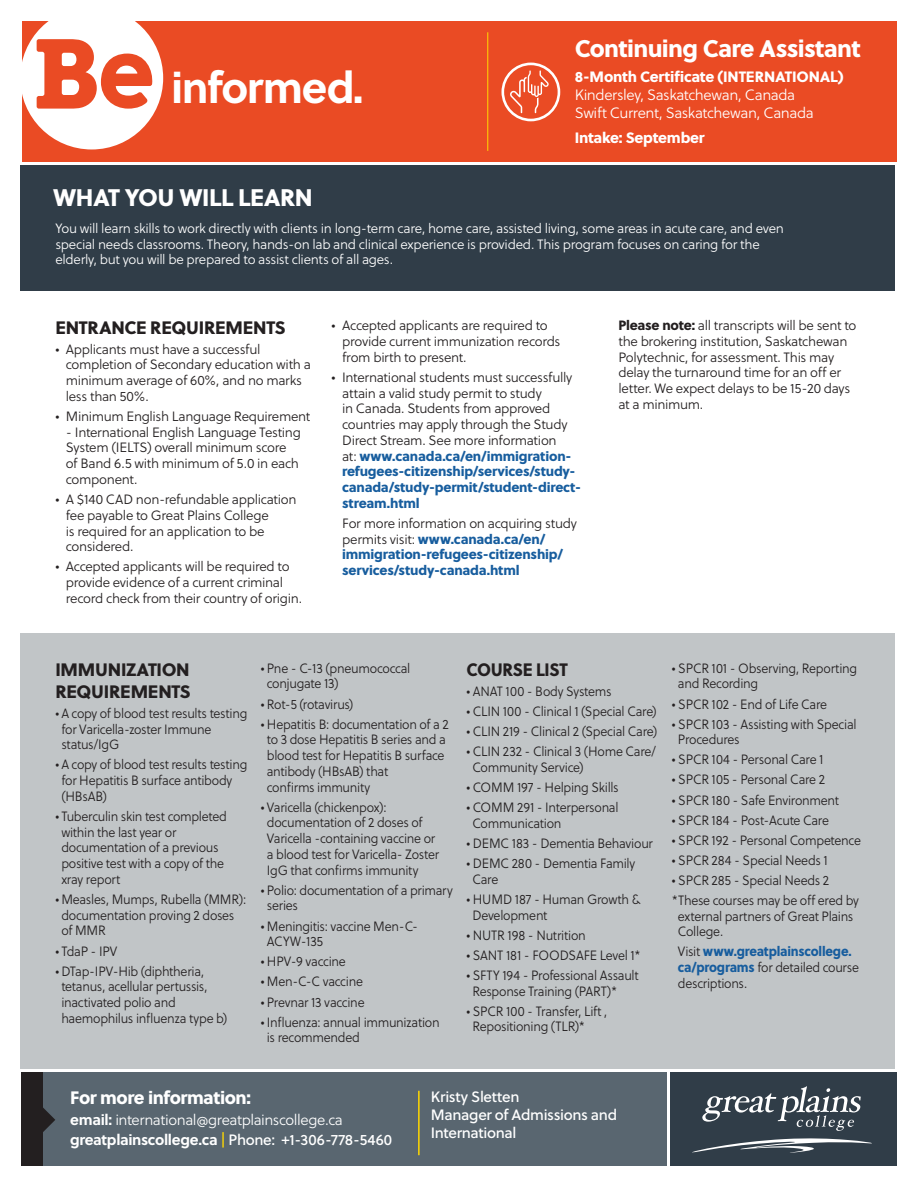
<style>
.page{position:relative;width:918px;height:1188px;background:#fff}
.page>*{position:absolute;margin:0;border:0;box-sizing:border-box;transform-origin:0 0}
.t1{font:700 43.5px "Soleil";letter-spacing:-.03em;color:#fff}
.t2{font:24px "Soleil Xb";letter-spacing:-.03em;color:#fff}
.t3{font:18px/21.6px "Soleil Xb";letter-spacing:-.015em;color:#231f20}
.t4{font:18px "Soleil Xb";letter-spacing:-.025em;color:#fff}
.t5{font:18px "Soleil Xb";letter-spacing:-.015em;color:#231f20;scale:.94 1}
.t6{font:15px/18px "Soleil Lt";letter-spacing:-.03em;color:#fff}
.t7{font:15px/18px "Soleil Bk";letter-spacing:-.02em;color:#fff}
.t8{font:700 15px "Soleil";letter-spacing:-.025em;color:#fff}
.t9{font:15px "Soleil Xb";letter-spacing:-.02em;color:#fff}
.t10{font:13.5px/15.8px "Soleil Lt";letter-spacing:-.02em;color:#231f20;scale:.94 1}
.t11{font:13.5px/15.8px "Soleil Lt";letter-spacing:-.02em;color:#231f20}
.t12{font:13.5px "Soleil Lt";letter-spacing:-.02em;color:#fff}
.t13{font:13.5px/15.8px "Soleil Xb";letter-spacing:-.015em;color:#175d9e}
.s1{font-family:"Soleil Xb"}
.s2{font-family:"Soleil Xb";color:#175d9e}
.s3{font-family:"Soleil Lt";color:#231f20}
.s4{font-family:"Soleil Bk";font-weight:400;color:#ffd801}
.s5{font-family:"Soleil Bk";font-weight:400}
.s6{font-family:"Soleil";font-weight:700}
</style>
<div class="page">
<div style="left:22px;top:22px;width:874px;height:140px;background:#ea4b24"></div>
<svg style="left:22px;top:21px;width:141px;height:128px"></svg>
<div style="left:21px;top:165px;width:874px;height:126px;background:#303d48"></div>
<div style="left:20px;top:634px;width:875px;height:435px;background:#c1c5c7"></div>
<hr style="left:487px;top:32px;width:1px;height:119px;background:#ffd801">
<div style="left:32px;top:1073px;width:635px;height:93px;background:#596670"></div>
<div style="left:670px;top:1073px;width:226px;height:93px;background:#303d48"></div>
<div style="left:22px;top:1073px;width:21px;height:93px;background:#231f20"></div>
<svg style="left:43px;top:1107px;width:12px;height:25px"></svg>
<svg style="left:702px;top:1086px;width:159px;height:45px"></svg>
<svg style="left:692px;top:1138px;width:180px;height:15px"></svg>
<hr style="left:418px;top:1091px;width:2px;height:64px;background:#ffd801">
<svg style="left:501px;top:63px;width:59px;height:58px"></svg>
<h1 class="t1" style="left:171px;top:54px;width:194px">informed.</h1>
<p class="t2" style="left:53px;top:178px;width:261px">WHAT YOU WILL LEARN</p>
<p class="t2" style="left:575px;top:30px;width:288px">Continuing Care Assistant</p>
<p class="t6" style="left:575px;top:68px;width:270px"><span class="s1">8-Month Certificate (INTERNATIONAL)<br></span>Kindersley, Saskatchewan, Canada<br>Swift Current, Saskatchewan, Canada</p>
<p class="t9" style="left:575px;top:126px;width:131px">Intake: September</p>
<p class="t12" style="left:55px;top:219px;width:730px">You will learn skills to work directly with clients in long-term care, home care, assisted living, some areas in acute care, and even</p>
<p class="t12" style="left:55px;top:234px;width:706px">special needs classrooms. Theory, hands-on lab and clinical experience is provided. This program focuses on caring for the</p>
<p class="t12" style="left:55px;top:250px;width:339px">elderly, but you will be prepared to assist clients of all ages.</p>
<p class="t3" style="left:55px;top:315px;width:232px">ENTRANCE REQUIREMENTS</p>
<p class="t11" style="left:66px;top:341px;width:247px;text-indent:-10px">• Applicants must have a successful completion of Secondary education with a minimum average of 60%, and no marks less than 50%.</p>
<p class="t11" style="left:55px;top:408px;width:257px">• Minimum English Language Requirement</p>
<p class="t11" style="left:66px;top:424px;width:237px">- International English Language Testing<br>System (IELTS) overall minimum score of Band 6.5 with minimum of 5.0 in each component.</p>
<p class="t11" style="left:66px;top:491px;width:232px;text-indent:-10px">• A $140 CAD non-refundable application fee payable to Great Plains College<br>is required for an application to be considered.</p>
<p class="t11" style="left:66px;top:559px;width:238px;text-indent:-10px">• Accepted applicants will be required to provide evidence of a current criminal record check from their country of origin.</p>
<p class="t11" style="left:342px;top:317px;width:220px;text-indent:-10px">• Accepted applicants are required to provide current immunization records from birth to present.</p>
<p class="t11" style="left:342px;top:369px;width:240px;text-indent:-10px">• International students must successfully attain a valid study permit to study<br>in Canada. Students from approved countries may apply through the Study Direct Stream. See more information<br>at: <span class="s2">www.canada.ca/en/immigration&shy;refugees-citizenship/services/study&shy;canada/study-permit/student-direct&shy;stream.html</span></p>
<p class="t13" style="left:342px;top:514px;width:236px"><span class="s3">For more information on acquiring study permits visit:</span> www.canada.ca/en/ immigration-refugees-citizenship/ services/study-canada.html</p>
<p class="t11" style="left:618px;top:317px;width:239px"><span class="s1">Please note:</span> all transcripts will be sent to the brokering institution, Saskatchewan Polytechnic, for assessment. This may delay the turnaround time for an off er letter. We expect delays to be 15-20 days at a minimum.</p>
<p class="t3" style="left:55px;top:658px;width:137px">IMMUNIZATION<br>REQUIREMENTS</p>
<p class="t10" style="left:61px;top:705px;width:199px;text-indent:-6px">• A copy of blood test results testing for Varicella-zoster Immune status/IgG</p>
<p class="t10" style="left:61px;top:757px;width:199px;text-indent:-6px">• A copy of blood test results testing for Hepatitis B surface antibody (HBsAB)</p>
<p class="t10" style="left:61px;top:808px;width:178px;text-indent:-6px">• Tuberculin skin test completed within the last year or documentation of a previous positive test with a copy of the xray report</p>
<p class="t10" style="left:61px;top:891px;width:198px;text-indent:-6px">• Measles, Mumps, Rubella (MMR): documentation proving 2 doses of MMR</p>
<p class="t10" style="left:55px;top:943px;width:68px">• TdaP - IPV</p>
<p class="t10" style="left:61px;top:963px;width:178px;text-indent:-6px">• DTap-IPV-Hib (diphtheria, tetanus, acellular pertussis, inactivated polio and haemophilus influenza type b)</p>
<p class="t10" style="left:267px;top:660px;width:154px;text-indent:-6px">• Pne - C-13 (pneumococcal conjugate 13)</p>
<p class="t10" style="left:261px;top:696px;width:100px">• Rot-5 (rotavirus)</p>
<p class="t10" style="left:267px;top:716px;width:195px;text-indent:-6px">• Hepatitis B: documentation of a 2 to 3 dose Hepatitis B series and a blood test for Hepatitis B surface antibody (HBsAB) that<br>confirms immunity</p>
<p class="t10" style="left:267px;top:799px;width:185px;text-indent:-6px">• Varicella (chickenpox): documentation of 2 doses of<br>Varicella -containing vaccine or a blood test for Varicella- Zoster<br>IgG that confirms immunity</p>
<p class="t10" style="left:267px;top:882px;width:199px;text-indent:-6px">• Polio: documentation of a primary series</p>
<p class="t10" style="left:267px;top:918px;width:162px;text-indent:-6px">• Meningitis: vaccine Men-C-<br>ACYW-135</p>
<p class="t10" style="left:261px;top:954px;width:92px">• HPV-9 vaccine</p>
<p class="t10" style="left:261px;top:974px;width:110px">• Men-C-C vaccine</p>
<p class="t10" style="left:261px;top:994px;width:112px">• Prevnar 13 vaccine</p>
<p class="t10" style="left:267px;top:1014px;width:185px;text-indent:-6px">• Influenza: annual immunization is recommended</p>
<p class="t5" style="left:466px;top:655px;width:109px">COURSE LIST</p>
<p class="t10" style="left:466px;top:683px;width:156px">• ANAT 100 - Body Systems</p>
<p class="t10" style="left:466px;top:704px;width:204px">• CLIN 100 - Clinical 1 (Special Care)</p>
<p class="t10" style="left:466px;top:724px;width:205px">• CLIN 219 - Clinical 2 (Special Care)</p>
<p class="t10" style="left:472px;top:744px;width:197px;text-indent:-6px">• CLIN 232 - Clinical 3 (Home Care/<br>Community Service)</p>
<p class="t10" style="left:466px;top:779px;width:164px">• COMM 197 - Helping Skills</p>
<p class="t10" style="left:472px;top:800px;width:157px;text-indent:-6px">• COMM 291 - Interpersonal<br>Communication</p>
<p class="t10" style="left:466px;top:835px;width:200px">• DEMC 183 - Dementia Behaviour</p>
<p class="t10" style="left:472px;top:855px;width:175px;text-indent:-6px">• DEMC 280 - Dementia Family<br>Care</p>
<p class="t10" style="left:472px;top:891px;width:180px;text-indent:-6px">• HUMD 187 - Human Growth &amp;<br>Development</p>
<p class="t10" style="left:466px;top:927px;width:129px">• NUTR 198 - Nutrition</p>
<p class="t10" style="left:466px;top:947px;width:187px">• SANT 181 - FOODSAFE Level 1*</p>
<p class="t10" style="left:472px;top:967px;width:178px;text-indent:-6px">• SFTY 194 - Professional Assault<br>Response Training (PART)*</p>
<p class="t10" style="left:472px;top:1003px;width:145px;text-indent:-6px">• SPCR 100 - Transfer, Lift ,<br>Repositioning (TLR)*</p>
<p class="t10" style="left:678px;top:660px;width:192px;text-indent:-6px">• SPCR 101 - Observing, Reporting and Recording</p>
<p class="t10" style="left:672px;top:696px;width:167px">• SPCR 102 - End of Life Care</p>
<p class="t10" style="left:678px;top:716px;width:192px;text-indent:-6px">• SPCR 103 - Assisting with Special<br>Procedures</p>
<p class="t10" style="left:672px;top:752px;width:163px">• SPCR 104 - Personal Care 1</p>
<p class="t10" style="left:672px;top:772px;width:164px">• SPCR 105 - Personal Care 2</p>
<p class="t10" style="left:672px;top:792px;width:179px">• SPCR 180 - Safe Environment</p>
<p class="t10" style="left:672px;top:812px;width:169px">• SPCR 184 - Post-Acute Care</p>
<p class="t10" style="left:672px;top:832px;width:203px">• SPCR 192 - Personal Competence</p>
<p class="t10" style="left:672px;top:852px;width:167px">• SPCR 284 - Special Needs 1</p>
<p class="t10" style="left:672px;top:872px;width:169px">• SPCR 285 - Special Needs 2</p>
<p class="t10" style="left:678px;top:892px;width:194px;text-indent:-6px">*These courses may be off ered by external partners of Great Plains<br>College.</p>
<p class="t10" style="left:678px;top:944px;width:194px">Visit <span class="s2">www.greatplainscollege. ca/programs</span> for detailed course descriptions.</p>
<p class="t4" style="left:70px;top:1084px;width:182px">For more information:</p>
<p class="t8" style="left:70px;top:1128px;width:323px">greatplainscollege.ca <span class="s4">|</span> <span class="s5">Phone: +1-306-778-5460</span></p>
<p class="t6" style="left:70px;top:1110px;width:274px"><span class="s6">email:</span> international@greatplainscollege.ca</p>
<p class="t7" style="left:431px;top:1087px;width:90px">Kristy Sletten</p>
<p class="t7" style="left:431px;top:1105px;width:188px">Manager of Admissions and<br>International</p>
</div>
